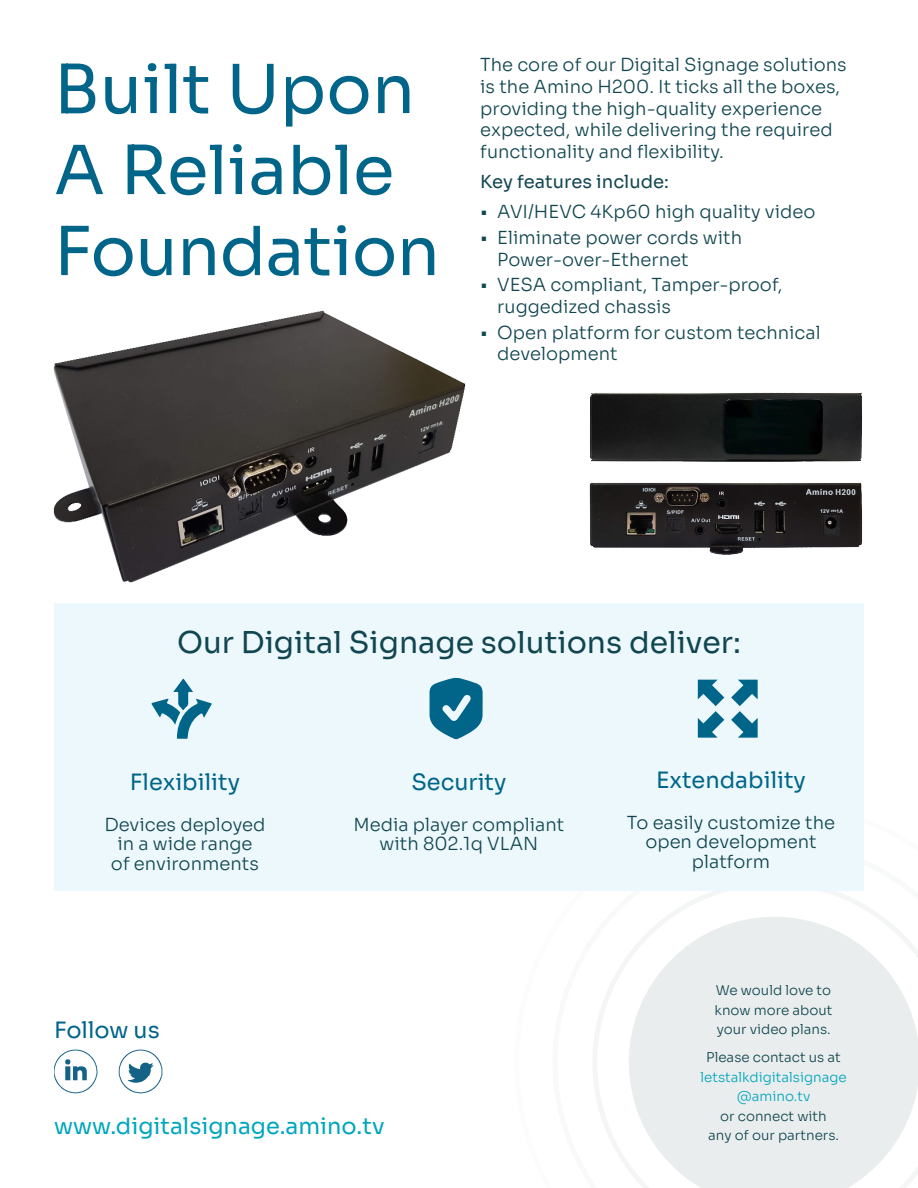
<style>
.page{position:relative;width:918px;height:1188px;background:#fff}
.page>*{position:absolute;margin:0;border:0;box-sizing:border-box;transform-origin:0 0}
.t1{font:67.5px/81px "Sora";color:#006589}
.t2{font:30px "Sora";color:#114650}
.t3{font:22.5px "Sora";color:#006589}
.t4{font:22.5px "Sora";color:#00a6bd}
.t5{font:18px/21.6px "Sora";color:#114650}
.t6{font:13.5px/19.5px "Sora";color:#114650;text-align:justify}
.s1{color:#00a6bd}
</style>
<div class="page">
<svg style="left:593px;top:891px;width:325px;height:297px;fill:#eaeded"></svg>
<div style="left:54px;top:603px;width:810px;height:288px;background:#edf8fc"></div>
<img style="left:53px;top:310px;width:413px;height:273px">
<img style="left:589px;top:482px;width:273px;height:73px">
<img style="left:590px;top:392px;width:272px;height:70px">
<svg style="left:430px;top:678px;width:53px;height:61px"></svg>
<img style="left:54px;top:1049px;width:109px;height:45px">
<svg style="left:151px;top:678px;width:61px;height:61px"></svg>
<svg style="left:698px;top:680px;width:60px;height:58px"></svg>
<p class="t1" style="left:54px;top:42px;width:387px">Built Upon<br>A Reliable<br>Foundation</p>
<p class="t5" style="left:480px;top:53px;width:368px">The core of our Digital Signage solutions is the Amino H200. It ticks all the boxes, providing the high-quality experience expected, while delivering the required functionality and flexibility.</p>
<p class="t5" style="left:480px;top:169px;width:190px">Key features include:</p>
<p class="t5" style="left:480px;top:199px;width:337px">• AVI/HEVC 4Kp60 high quality video</p>
<p class="t5" style="left:497px;top:225px;width:246px;text-indent:-17px">• Eliminate power cords with<br>Power-over-Ethernet</p>
<p class="t5" style="left:497px;top:273px;width:287px;text-indent:-17px">• VESA compliant, Tamper-proof, ruggedized chassis</p>
<p class="t5" style="left:497px;top:320px;width:325px;text-indent:-17px">• Open platform for custom technical development</p>
<p class="t2" style="left:177px;top:618px;width:565px">Our Digital Signage solutions deliver:</p>
<p class="t3" style="left:130px;top:764px;width:112px">Flexibility</p>
<p class="t5" style="left:104px;top:813px;width:163px;line-height:19.5px;text-align:center">Devices deployed in a wide range<br>of environments</p>
<p class="t3" style="left:54px;top:1011px;width:107px">Follow us</p>
<p class="t3" style="left:411px;top:763px;width:97px">Security</p>
<p class="t5" style="left:354px;top:813px;width:212px;line-height:19.5px;text-align:center">Media player compliant with 802.1q VLAN</p>
<p class="t4" style="left:54px;top:1107px;width:332px">www.digitalsignage.amino.tv</p>
<p class="t3" style="left:656px;top:762px;width:151px">Extendability</p>
<p class="t5" style="left:627px;top:811px;width:210px;line-height:19.5px;text-align:center">To easily customize the open development platform</p>
<p class="t6" style="left:715px;top:980px;width:119px">We would love to know more about your video plans.</p>
<p class="t6" style="left:701px;top:1047px;width:148px;text-align:center">Please contact us at <span class="s1">letstalkdigitalsignage @amino.tv<br></span>or connect with<br>any of our partners.</p>
</div>
